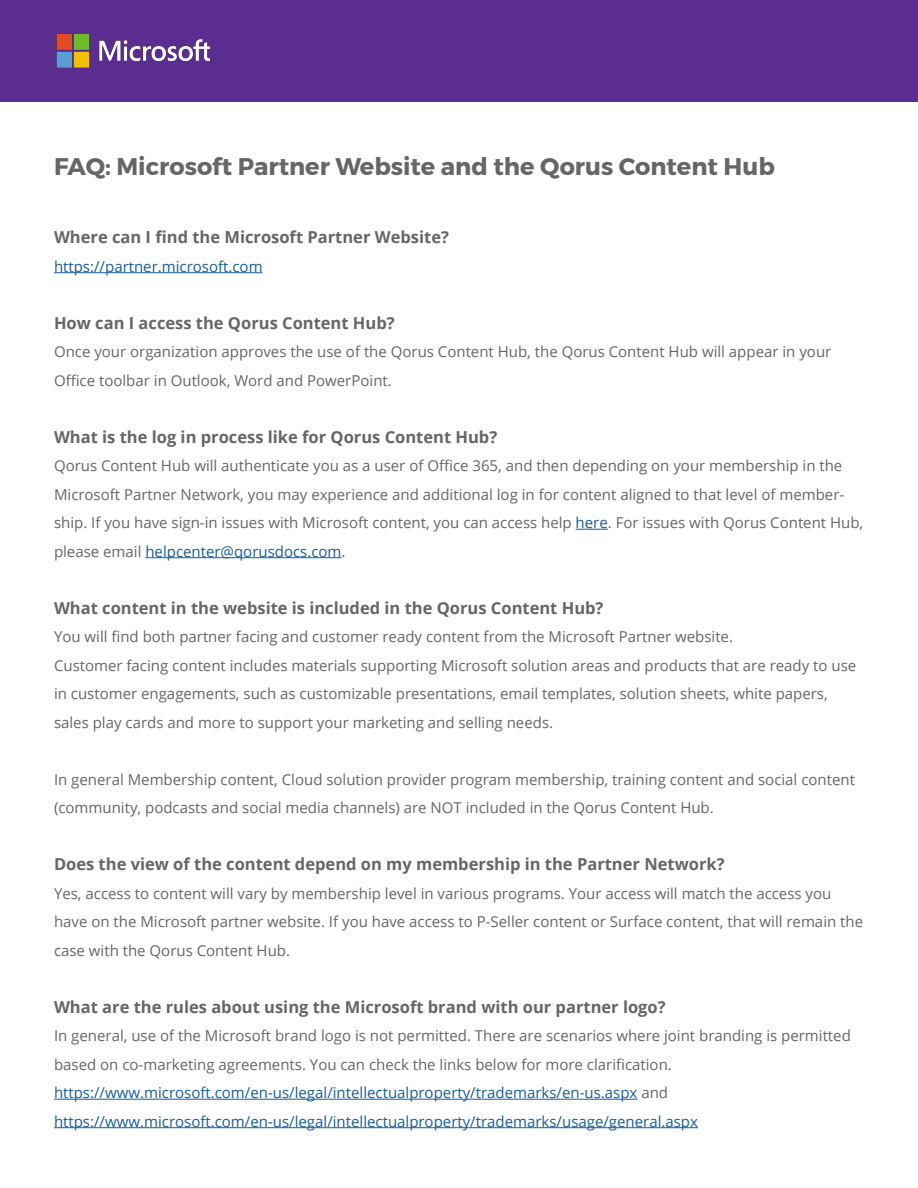
<style>
.page{position:relative;width:918px;height:1188px;background:#fff}
.page>*{position:absolute;margin:0;border:0;box-sizing:border-box;transform-origin:0 0}
.t1{font:700 24px "Montserrat";color:#656666}
.t2{font:700 16.5px "Open Sans";color:#656666}
.t3{font:15px/28.5px "Open Sans";color:#656666}
.t4{font:15px "Open Sans";color:#175d9e}
.s1{color:#175d9e}
.s2{color:#656666}
</style>
<div class="page">
<hr style="left:54px;top:272px;width:209px;height:1px;background:#175d9e">
<hr style="left:576px;top:529px;width:32px;height:1px;background:#175d9e">
<hr style="left:145px;top:557px;width:197px;height:1px;background:#175d9e">
<hr style="left:54px;top:1099px;width:583px;height:1px;background:#175d9e">
<hr style="left:54px;top:1127px;width:644px;height:1px;background:#175d9e">
<div style="left:0;top:0;width:918px;height:102px;background:#5b2d90"></div>
<img style="left:56px;top:33px;width:154px;height:35px">
<p class="t1" style="left:54px;top:152px;width:722px">FAQ: Microsoft Partner Website and the Qorus Content Hub</p>
<p class="t2" style="left:54px;top:225px;width:396px">Where can I find the Microsoft Partner Website?</p>
<p class="t4" style="left:54px;top:256px;width:210px">https://partner.microsoft.com</p>
<p class="t2" style="left:54px;top:311px;width:342px">How can I access the Qorus Content Hub?</p>
<p class="t3" style="left:54px;top:337px;width:779px">Once your organization approves the use of the Qorus Content Hub, the Qorus Content Hub will appear in your<br>Office toolbar in Outlook, Word and PowerPoint.</p>
<p class="t2" style="left:54px;top:425px;width:445px">What is the log in process like for Qorus Content Hub?</p>
<p class="t3" style="left:54px;top:451px;width:811px">Qorus Content Hub will authenticate you as a user of Office 365, and then depending on your membership in the Microsoft Partner Network, you may experience and additional log in for content aligned to that level of member&shy;ship. If you have sign-in issues with Microsoft content, you can access help <span class="s1">here</span>. For issues with Qorus Content Hub, please email <span class="s1">helpcenter@qorusdocs.com</span>.</p>
<p class="t2" style="left:54px;top:596px;width:551px">What content in the website is included in the Qorus Content Hub?</p>
<p class="t3" style="left:54px;top:622px;width:681px">You will find both partner facing and customer ready content from the Microsoft Partner website.</p>
<p class="t3" style="left:54px;top:651px;width:804px">Customer facing content includes materials supporting Microsoft solution areas and products that are ready to use in customer engagements, such as customizable presentations, email templates, solution sheets, white papers, sales play cards and more to support your marketing and selling needs.</p>
<p class="t3" style="left:54px;top:765px;width:802px">In general Membership content, Cloud solution provider program membership, training content and social content (community, podcasts and social media channels) are NOT included in the Qorus Content Hub.</p>
<p class="t2" style="left:54px;top:852px;width:672px">Does the view of the content depend on my membership in the Partner Network?</p>
<p class="t3" style="left:54px;top:879px;width:811px">Yes, access to content will vary by membership level in various programs. Your access will match the access you have on the Microsoft partner website. If you have access to P-Seller content or Surface content, that will remain the case with the Qorus Content Hub.</p>
<p class="t2" style="left:54px;top:995px;width:613px">What are the rules about using the Microsoft brand with our partner logo?</p>
<p class="t3" style="left:54px;top:1021px;width:798px">In general, use of the Microsoft brand logo is not permitted. There are scenarios where joint branding is permitted based on co-marketing agreements. You can check the links below for more clarification.</p>
<p class="t4" style="left:54px;top:1082px;width:616px">https://www.microsoft.com/en-us/legal/intellectualproperty/trademarks/en-us.aspx <span class="s2">and</span></p>
<p class="t4" style="left:54px;top:1111px;width:646px">https://www.microsoft.com/en-us/legal/intellectualproperty/trademarks/usage/general.aspx</p>
</div>
